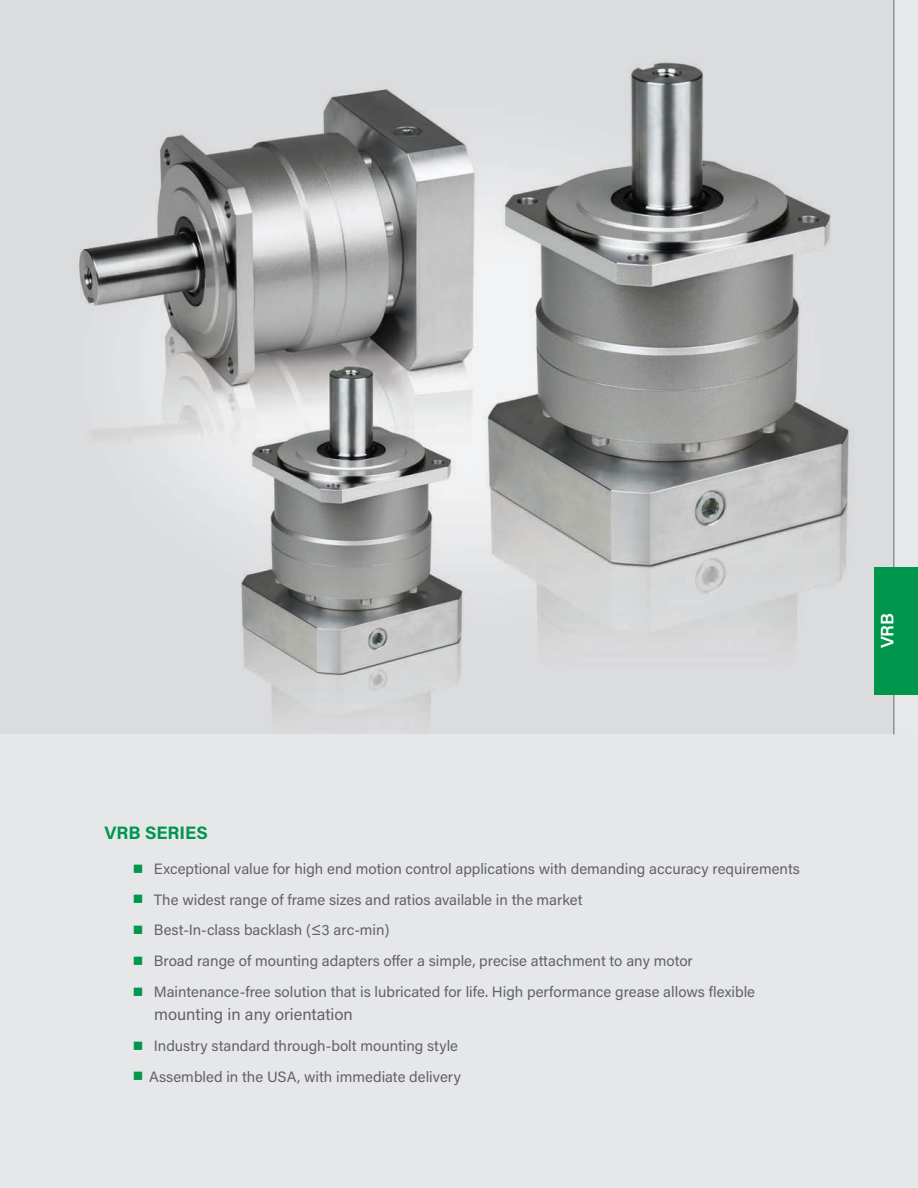
<style>
.page{position:relative;width:918px;height:1188px;background:#fff}
.page>*{position:absolute;margin:0;border:0;box-sizing:border-box;transform-origin:0 0}
.t1{font:700 18px "Acumin Pro";color:#00964c}
.t2{font:600 18px "Acumin Pro";color:#fff}
.t3{font:16.5px "Acumin Pro";color:#636366}
.t4{font:15px "Acumin Pro";color:#636366}
.s1{font-size:36px;color:#00964c}
</style>
<div class="page">
<img style="left:0;top:0;width:893px;height:734px">
<div style="left:0;top:734px;width:918px;height:454px;background:#e6e7e9"></div>
<img style="left:894px;top:0;width:24px;height:734px">
<hr style="left:893px;top:0;width:1px;height:734px;background:#636366">
<div style="left:874px;top:567px;width:44px;height:127px;background:#00964c"></div>
<p class="t1" style="left:105px;top:820px;width:105px">VRB SERIES</p>
<p class="t4" style="left:132px;top:858px;width:670px"><span class="s1">■</span> Exceptional value for high end motion control applications with demanding accuracy requirements</p>
<p class="t4" style="left:132px;top:889px;width:452px"><span class="s1">■</span> The widest range of frame sizes and ratios available in the market</p>
<p class="t4" style="left:132px;top:920px;width:259px"><span class="s1">■</span> Best-In-class backlash (≤3 arc-min)</p>
<p class="t4" style="left:132px;top:950px;width:563px"><span class="s1">■</span> Broad range of mounting adapters offer a simple, precise attachment to any motor</p>
<p class="t4" style="left:132px;top:981px;width:625px"><span class="s1">■</span> Maintenance-free solution that is lubricated for life. High performance grease allows flexible</p>
<p class="t3" style="left:154px;top:1003px;width:200px">mounting in any orientation</p>
<p class="t4" style="left:132px;top:1035px;width:328px"><span class="s1">■</span> Industry standard through-bolt mounting style</p>
<p class="t4" style="left:132px;top:1066px;width:331px"><span class="s1">■</span> Assembled in the USA, with immediate delivery</p>
<p class="t2" style="left:875px;top:648px;width:37px;rotate:-90deg">VRB</p>
</div>
